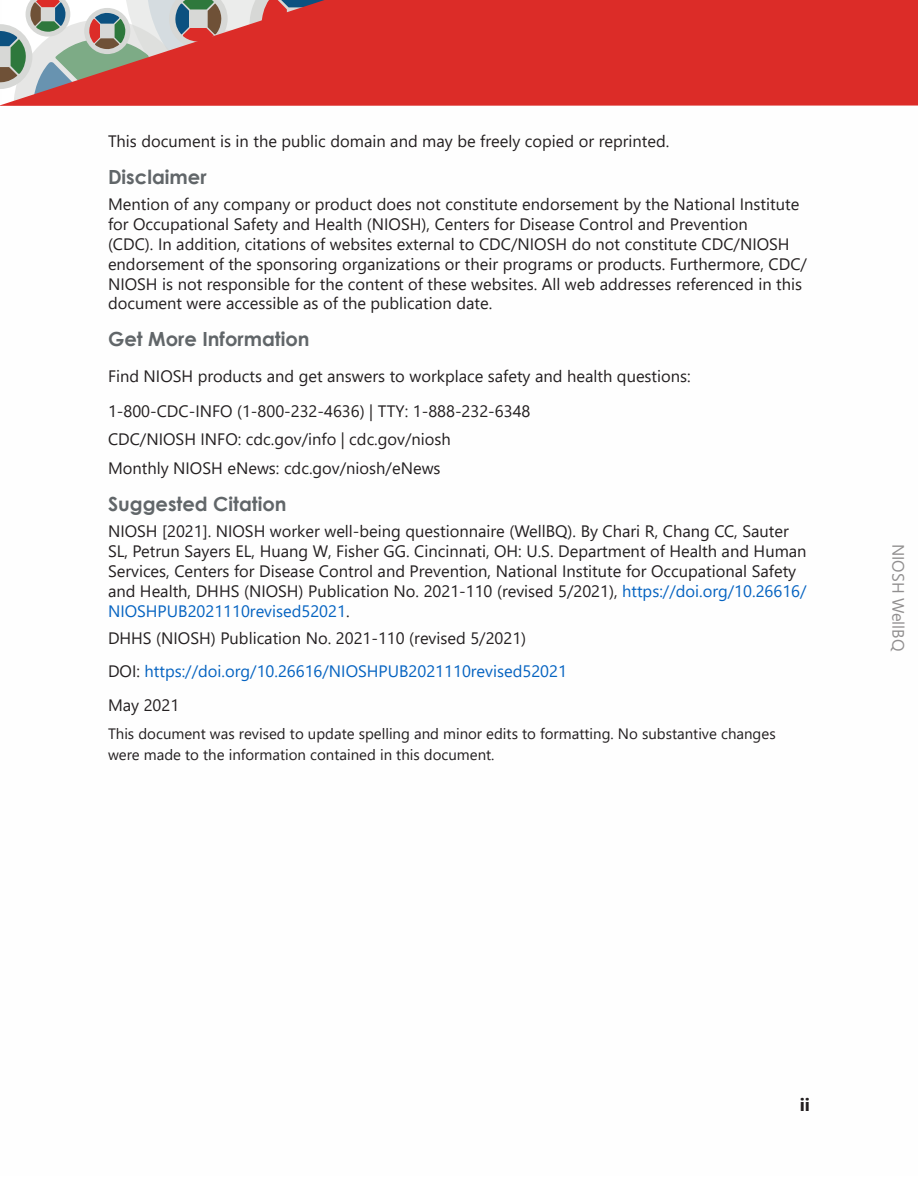
<style>
.page{position:relative;width:918px;height:1188px;background:#fff}
.page>*{position:absolute;margin:0;border:0;box-sizing:border-box;transform-origin:0 0}
.H2{font:700 19.5px "Century Gothic";color:#616669}
.t1{font:700 18px "Segoe UI";color:#231f20}
.Body{font:16.5px/19.8px "Segoe UI";color:#231f20}
.Body-2{font:16.5px "Segoe UI";color:#0563c1}
.Body-3{font:15px/21px "Segoe UI";color:#231f20}
.s1{color:#0563c1}
.s2{color:#231f20}
</style>
<div class="page">
<svg style="left:0;top:0;width:918px;height:106px;background:#d54641"></svg>
<p class="Body" style="left:108px;top:130px;width:563px">This document is in the public domain and may be freely copied or reprinted.</p>
<h2 class="H2" style="left:108px;top:162px;width:100px">Disclaimer</h2>
<p class="Body" style="left:108px;top:193px;width:701px">Mention of any company or product does not constitute endorsement by the National Institute for Occupational Safety and Health (NIOSH), Centers for Disease Control and Prevention<br>(CDC). In addition, citations of websites external to CDC/NIOSH do not constitute CDC/NIOSH endorsement of the sponsoring organizations or their programs or products. Furthermore, CDC/ NIOSH is not responsible for the content of these websites. All web addresses referenced in this document were accessible as of the publication date.</p>
<h2 class="H2" style="left:108px;top:324px;width:203px">Get More Information</h2>
<p class="Body" style="left:108px;top:364px;width:584px">Find NIOSH products and get answers to workplace safety and health questions:</p>
<p class="Body" style="left:108px;top:395px;width:424px;line-height:28.5px">1-800-CDC-INFO (1-800-232-4636) | TTY: 1-888-232-6348<br>CDC/NIOSH INFO: cdc.gov/info | cdc.gov/niosh</p>
<p class="Body" style="left:108px;top:457px;width:334px">Monthly NIOSH eNews: cdc.gov/niosh/eNews</p>
<h2 class="H2" style="left:108px;top:489px;width:180px">Suggested Citation</h2>
<p class="Body" style="left:108px;top:520px;width:700px">NIOSH [2021]. NIOSH worker well-being questionnaire (WellBQ). By Chari R, Chang CC, Sauter SL, Petrun Sayers EL, Huang W, Fisher GG. Cincinnati, OH: U.S. Department of Health and Human Services, Centers for Disease Control and Prevention, National Institute for Occupational Safety and Health, DHHS (NIOSH) Publication No. 2021-110 (revised 5/2021), <span class="s1">https://doi.org/10.26616/ NIOSHPUB2021110revised52021</span>.</p>
<p class="Body" style="left:108px;top:626px;width:420px">DHHS (NIOSH) Publication No. 2021-110 (revised 5/2021)</p>
<p class="Body-2" style="left:108px;top:656px;width:460px"><span class="s2">DOI:</span> https://doi.org/10.26616/NIOSHPUB2021110revised52021</p>
<p class="Body" style="left:108px;top:694px;width:73px">May 2021</p>
<p class="Body-3" style="left:108px;top:722px;width:669px">This document was revised to update spelling and minor edits to formatting. No substantive changes were made to the information contained in this document.</p>
<p class="Body" style="left:910px;top:544px;width:109px;rotate:90deg">NIOSH WellBQ</p>
<p class="t1" style="left:800px;top:1088px;width:12px">ii</p>
</div>
